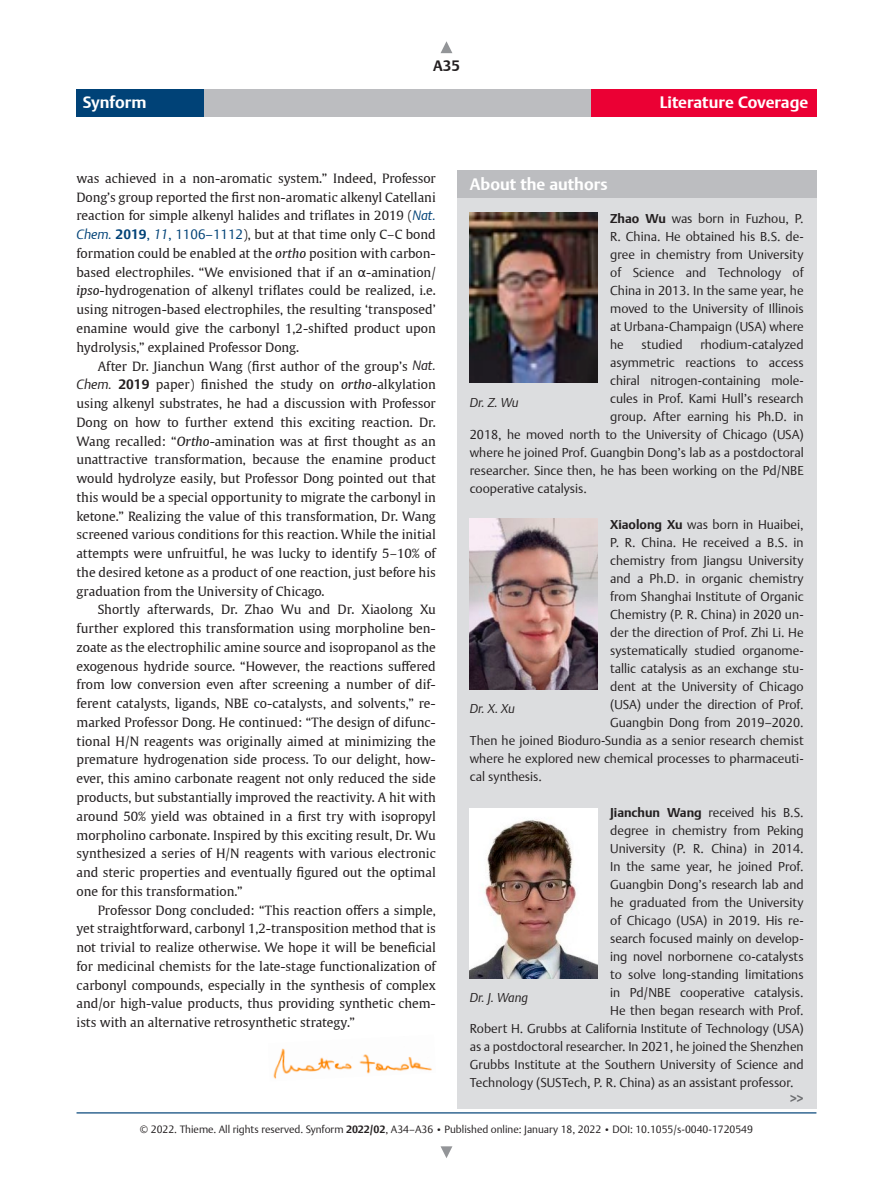
<style>
.page{position:relative;width:893px;height:1191px;background:#fff}
.page>*{position:absolute;margin:0;border:0;box-sizing:border-box;transform-origin:0 0}
.t1{font:700 16.5px "Thieme Argo 2011";color:#fff}
.t2{font:700 15px "Thieme Argo 2011";color:#231f20}
.t3{font:12.75px/18.8px "Thieme Gulliver 2011";color:#231f20;text-align:justify}
.t4{font:300 12.75px/18px "Thieme Argo 2011";color:#231f20;text-align:justify}
.t5{font:italic 300 12.75px "Thieme Argo 2011";letter-spacing:-.005em;color:#231f20}
.t6{font:500 12.75px "Thieme Argo 2011";color:#6c6d70}
.t7{font:300 10.5px "Thieme Argo 2011";color:#231f20}
.s1{font-family:"Thieme Argo 2011";font-weight:300;font-style:italic;font-size:13.5px;color:#004277}
.s2{font-family:"Thieme Argo 2011";font-weight:700;font-size:13.5px;color:#004277}
.s3{font-family:"Thieme Argo 2011";font-weight:300;font-size:13.5px;color:#004277}
.s4{font-style:italic}
.s5{font-family:"Thieme Argo 2011";font-weight:300;font-style:italic;font-size:13.5px}
.s6{font-family:"Thieme Argo 2011";font-weight:700;font-size:13.5px}
.s7{font-weight:700}
.s8{font-size:9px}
</style>
<div class="page">
<hr style="left:77px;top:1112px;width:739px;height:1px;background:#004277">
<div style="left:77px;top:89px;width:739px;height:28px;background:#bcbdc0"></div>
<div style="left:591px;top:89px;width:225px;height:28px;background:#eb0034"></div>
<div style="left:77px;top:89px;width:127px;height:28px;background:#004277"></div>
<svg style="left:441px;top:41px;width:11px;height:12px"></svg>
<svg style="left:441px;top:1146px;width:11px;height:12px"></svg>
<img style="left:273px;top:1048px;width:159px;height:31px">
<div style="left:457px;top:170px;width:359px;height:939px;background:#dcdddf"></div>
<img style="left:470px;top:213px;width:127px;height:170px">
<img style="left:470px;top:519px;width:127px;height:170px">
<img style="left:470px;top:808px;width:127px;height:170px">
<div style="left:457px;top:170px;width:359px;height:28px;background:#bcbdc0"></div>
<p class="t2" style="left:433px;top:56px;width:28px">A35</p>
<p class="t1" style="left:83px;top:91px;width:65px">Synform</p>
<p class="t1" style="left:660px;top:91px;width:150px">Literature Coverage</p>
<p class="t3" style="left:77px;top:168px;width:361px">was achieved in a non-aromatic system.” Indeed, Professor Dong’s group reported the first non-aromatic alkenyl Catellani reaction for simple alkenyl halides and triflates in 2019 (<span class="s1">Nat.<br>Chem.</span> <span class="s2">2019</span><span class="s3">,</span> <span class="s1">11</span><span class="s3">, 1106–1112</span>), but at that time only C–C bond formation could be enabled at the <span class="s4">ortho</span> position with carbon&shy;based electrophiles. “We envisioned that if an α-amination/ <span class="s4">ipso</span>-hydrogenation of alkenyl triflates could be realized, i.e. using nitrogen-based electrophiles, the resulting ‘transposed’ enamine would give the carbonyl 1,2-shifted product upon hydrolysis,” explained Professor Dong.</p>
<p class="t3" style="left:77px;top:356px;width:361px;text-indent:21px">After Dr. Jianchun Wang (first author of the group’s <span class="s5">Nat.<br>Chem.</span> <span class="s6">2019</span> paper) finished the study on <span class="s4">ortho</span>-alkylation using alkenyl substrates, he had a discussion with Professor Dong on how to further extend this exciting reaction. Dr.<br>Wang recalled: “<span class="s4">Ortho</span>-amination was at first thought as an unattractive transformation, because the enamine product would hydrolyze easily, but Professor Dong pointed out that this would be a special opportunity to migrate the carbonyl in ketone.” Realizing the value of this transformation, Dr. Wang screened various conditions for this reaction. While the initial attempts were unfruitful, he was lucky to identify 5–10% of the desired ketone as a product of one reaction, just before his graduation from the University of Chicago.</p>
<p class="t3" style="left:77px;top:599px;width:361px;text-indent:21px">Shortly afterwards, Dr. Zhao Wu and Dr. Xiaolong Xu further explored this transformation using morpholine ben&shy;zoate as the electrophilic amine source and isopropanol as the exogenous hydride source. “However, the reactions suffered from low conversion even after screening a number of dif&shy;ferent catalysts, ligands, NBE co-catalysts, and solvents,” re&shy;marked Professor Dong. He continued: “The design of difunc&shy;tional H/N reagents was originally aimed at minimizing the premature hydrogenation side process. To our delight, how&shy;ever, this amino carbonate reagent not only reduced the side products, but substantially improved the reactivity. A hit with around 50% yield was obtained in a first try with isopropyl morpholino carbonate. Inspired by this exciting result, Dr. Wu synthesized a series of H/N reagents with various electronic and steric properties and eventually figured out the optimal one for this transformation.”</p>
<p class="t3" style="left:77px;top:900px;width:361px;text-indent:21px">Professor Dong concluded: “This reaction offers a simple, yet straightforward, carbonyl 1,2-transposition method that is not trivial to realize otherwise. We hope it will be beneficial for medicinal chemists for the late-stage functionalization of carbonyl compounds, especially in the synthesis of complex and/or high-value products, thus providing synthetic chem&shy;ists with an alternative retrosynthetic strategy.”</p>
<p class="t1" style="left:470px;top:173px;width:139px">About the authors</p>
<p class="t4" style="left:610px;top:209px;width:195px"><span class="s7">Zhao Wu</span> was born in Fuzhou, P.<br>R. China. He obtained his B.S. de&shy;gree in chemistry from University of Science and Technology of China in 2013. In the same year, he moved to the University of Illinois at Urbana-Champaign (USA) where he</p>
<p class="t4" style="left:642px;top:335px;width:43px">studied</p>
<p class="t4" style="left:700px;top:335px;width:105px">rhodium-catalyzed</p>
<p class="t4" style="left:610px;top:353px;width:195px">asymmetric reactions to access</p>
<p class="t4" style="left:610px;top:371px;width:195px">chiral nitrogen-containing mole-</p>
<p class="t4" style="left:610px;top:389px;width:195px">cules in Prof. Kami Hull’s research</p>
<p class="t4" style="left:610px;top:407px;width:195px">group. After earning his Ph.D. in</p>
<p class="t4" style="left:470px;top:425px;width:335px">2018, he moved north to the University of Chicago (USA)</p>
<p class="t4" style="left:470px;top:443px;width:335px">where he joined Prof. Guangbin Dong’s lab as a postdoctoral</p>
<p class="t4" style="left:470px;top:461px;width:335px">researcher. Since then, he has been working on the Pd/NBE</p>
<p class="t4" style="left:470px;top:479px;width:119px">cooperative catalysis.</p>
<p class="t4" style="left:610px;top:515px;width:195px"><span class="s7">Xiaolong Xu</span> was born in Huaibei,</p>
<p class="t4" style="left:610px;top:533px;width:195px">P. R. China. He received a B.S. in</p>
<p class="t4" style="left:610px;top:551px;width:195px">chemistry from Jiangsu University</p>
<p class="t4" style="left:610px;top:569px;width:195px">and a Ph.D. in organic chemistry</p>
<p class="t4" style="left:610px;top:587px;width:195px">from Shanghai Institute of Organic</p>
<p class="t4" style="left:610px;top:605px;width:195px">Chemistry (P. R. China) in 2020 un-</p>
<p class="t4" style="left:610px;top:623px;width:195px">der the direction of Prof. Zhi Li. He</p>
<p class="t4" style="left:610px;top:641px;width:195px">systematically studied organome-</p>
<p class="t4" style="left:610px;top:659px;width:195px">tallic catalysis as an exchange stu-</p>
<p class="t4" style="left:610px;top:677px;width:195px">dent at the University of Chicago</p>
<p class="t4" style="left:610px;top:695px;width:195px">(USA) under the direction of Prof.</p>
<p class="t4" style="left:610px;top:713px;width:195px">Guangbin Dong from 2019–2020.</p>
<p class="t4" style="left:470px;top:731px;width:335px">Then he joined Bioduro-Sundia as a senior research chemist</p>
<p class="t4" style="left:470px;top:749px;width:335px">where he explored new chemical processes to pharmaceuti-</p>
<p class="t4" style="left:470px;top:767px;width:74px">cal synthesis.</p>
<p class="t4" style="left:610px;top:803px;width:195px"><span class="s7">Jianchun Wang</span> received his B.S.</p>
<p class="t4" style="left:610px;top:821px;width:195px">degree in chemistry from Peking</p>
<p class="t4" style="left:610px;top:839px;width:195px">University (P. R. China) in 2014.</p>
<p class="t4" style="left:610px;top:857px;width:195px">In the same year, he joined Prof.</p>
<p class="t4" style="left:610px;top:875px;width:195px">Guangbin Dong’s research lab and</p>
<p class="t4" style="left:610px;top:893px;width:195px">he graduated from the University</p>
<p class="t4" style="left:610px;top:911px;width:195px">of Chicago (USA) in 2019. His re-</p>
<p class="t4" style="left:610px;top:929px;width:194px">search focused mainly on develop-</p>
<p class="t4" style="left:610px;top:947px;width:195px">ing novel norbornene co-catalysts</p>
<p class="t4" style="left:610px;top:965px;width:195px">to solve long-standing limitations</p>
<p class="t4" style="left:610px;top:983px;width:195px">in Pd/NBE cooperative catalysis.</p>
<p class="t4" style="left:610px;top:1001px;width:195px">He then began research with Prof.</p>
<p class="t4" style="left:470px;top:1019px;width:335px">Robert H. Grubbs at California Institute of Technology (USA)</p>
<p class="t4" style="left:470px;top:1037px;width:335px">as a postdoctoral researcher. In 2021, he joined the Shenzhen</p>
<p class="t4" style="left:470px;top:1055px;width:335px">Grubbs Institute at the Southern University of Science and</p>
<p class="t4" style="left:470px;top:1073px;width:325px">Technology (SUSTech, P. R. China) as an assistant professor.</p>
<p class="t5" style="left:470px;top:394px;width:50px">Dr. Z. Wu</p>
<p class="t5" style="left:470px;top:700px;width:46px">Dr. X. Xu</p>
<p class="t5" style="left:470px;top:989px;width:60px">Dr. J. Wang</p>
<p class="t6" style="left:790px;top:1090px;width:15px">&gt;&gt;</p>
<p class="t7" style="left:140px;top:1122px;width:614px">© 2022. Thieme. All rights reserved. Synform <span class="s7">2022/02</span>, A34–A36 <span class="s8">•</span> Published online: January 18, 2022 <span class="s8">•</span> DOI: 10.1055/s-0040-1720549</p>
</div>
